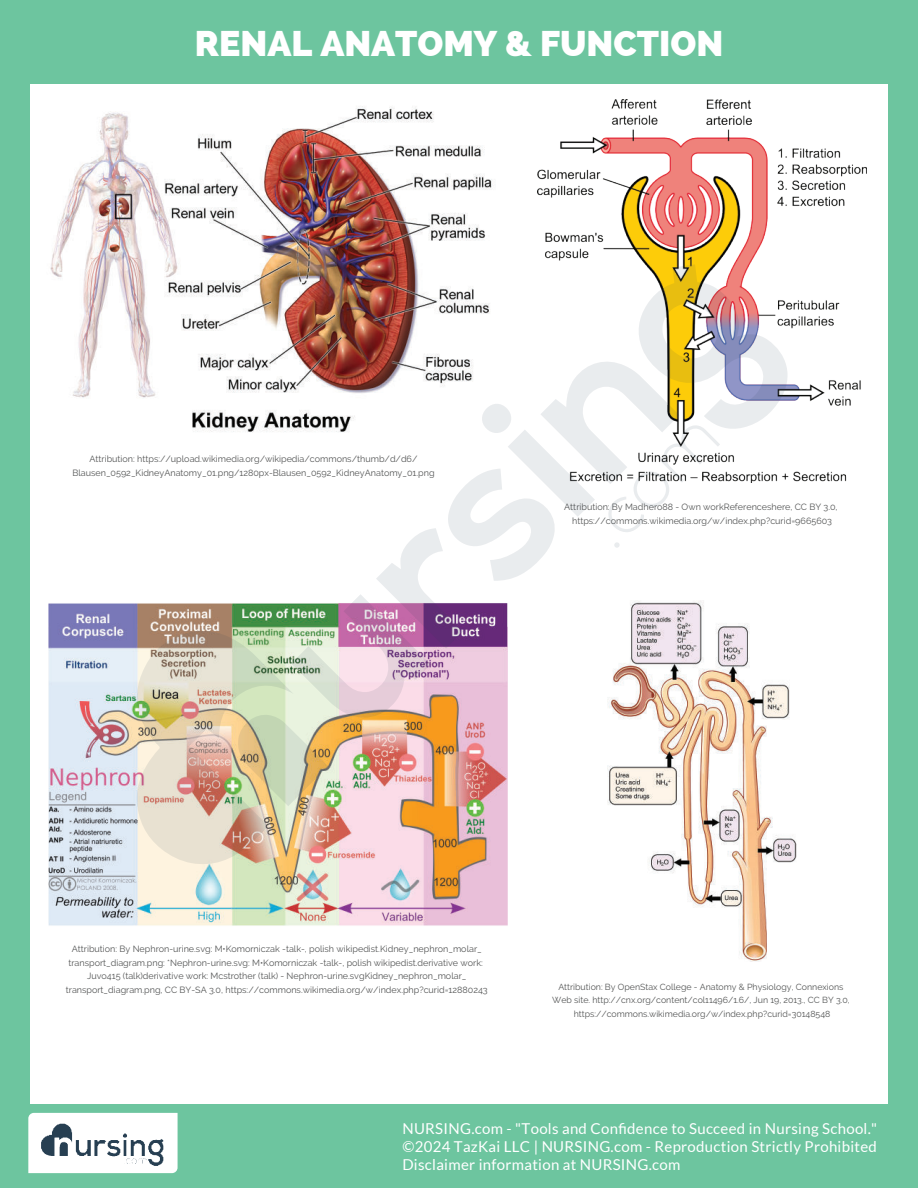
<style>
.page{position:relative;width:918px;height:1188px;background:#6dc59f}
.page>*{position:absolute;margin:0;border:0;box-sizing:border-box;transform-origin:0 0}
.t1{font:800 35.7px "Raleway";color:#fff}
.t2{font:15px/18px "Lato";letter-spacing:.02em;color:#fff;text-align:justify}
.t3{font:9px/13.5px "Raleway";color:#545555;text-align:center}
.t4{font:8.85px/13.2px "Raleway";color:#545555;text-align:center}
</style>
<div class="page">
<div style="left:30px;top:84px;width:858px;height:1020px;background:#fff"></div>
<img style="left:50px;top:106px;width:442px;height:292px">
<img style="left:538px;top:99px;width:328px;height:383px">
<img style="left:48px;top:603px;width:459px;height:323px">
<img style="left:651px;top:686px;width:146px;height:275px">
<div style="left:28px;top:1113px;width:150px;height:60px;background:#fff"></div>
<img style="left:36px;top:1118px;width:134px;height:50px">
<img style="left:137px;top:264px;width:651px;height:600px">
<h1 class="t1" style="left:195px;top:23px;width:530px">RENAL ANATOMY &amp; FUNCTION</h1>
<p class="t3" style="left:72px;top:453px;width:364px">Attribution: https://upload.wikimedia.org/wikipedia/commons/thumb/d/d6/<br>Blausen_0592_KidneyAnatomy_01.png/1280px-Blausen_0592_KidneyAnatomy_01.png</p>
<p class="t3" style="left:564px;top:500px;width:275px">Attribution: By Madhero88 - Own workReferenceshere, CC BY 3.0, https://commons.wikimedia.org/w/index.php?curid=9665603</p>
<p class="t3" style="left:66px;top:942px;width:423px">Attribution: By Nephron-urine.svg: M•Komorniczak -talk-, polish wikipedist.Kidney_nephron_molar_ transport_diagram.png: *Nephron-urine.svg: M•Komorniczak -talk-, polish wikipedist.derivative work:<br>Juvo415 (talk)derivative work: Mcstrother (talk) - Nephron-urine.svgKidney_nephron_molar_ transport_diagram.png, CC BY-SA 3.0, https://commons.wikimedia.org/w/index.php?curid=12880243</p>
<p class="t4" style="left:552px;top:981px;width:299px">Attribution: By OpenStax College - Anatomy &amp; Physiology, Connexions<br>Web site. http://cnx.org/content/col11496/1.6/, Jun 19, 2013., CC BY 3.0, https://commons.wikimedia.org/w/index.php?curid=30148548</p>
<h2 class="t2" style="left:402px;top:1120px;width:476px">NURSING.com - "Tools and Confidence to Succeed in Nursing School." ©2024 TazKai LLC | NURSING.com - Reproduction Strictly Prohibited Disclaimer information at NURSING.com</h2>
</div>
